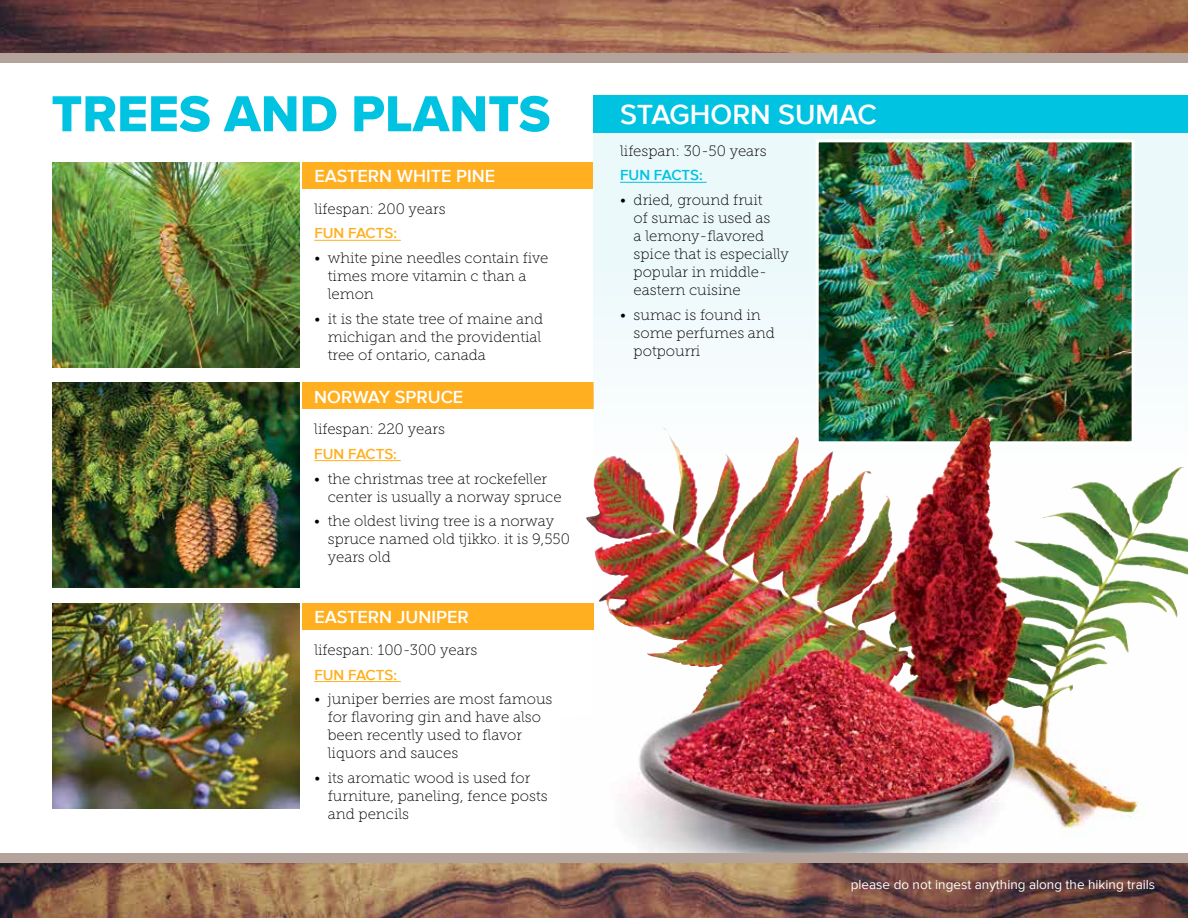
<style>
.page{position:relative;width:1188px;height:918px;background:#fff}
.page>*{position:absolute;margin:0;border:0;box-sizing:border-box;transform-origin:0 0}
.t1{font:52.5px "Proxima Nova S Extrabld";color:#00c2e1}
.t2{font:600 28.5px "Proxima Nova";color:#fff}
.t3{font:600 18px "Proxima Nova";color:#fff}
.t4{font:15px/18px "Museo Slab 100";color:#000}
.t5{font:600 15px "Proxima Nova";letter-spacing:-.005em;color:#ffaf20}
.t6{font:600 15px "Proxima Nova";color:#00c2e1}
.t7{font:13.5px "Proxima Nova";color:#fff}
</style>
<div class="page">
<img style="left:0;top:0;width:1188px;height:53px">
<div style="left:0;top:53px;width:1188px;height:9px;background:#b4a39a"></div>
<img style="left:53px;top:603px;width:246px;height:205px">
<div style="left:302px;top:603px;width:291px;height:27px;background:#ffaf20"></div>
<hr style="left:314px;top:681px;width:87px;height:1px;background:#ffaf20">
<img style="left:53px;top:162px;width:246px;height:205px">
<div style="left:302px;top:162px;width:291px;height:27px;background:#ffaf20"></div>
<hr style="left:314px;top:240px;width:87px;height:1px;background:#ffaf20">
<img style="left:53px;top:382px;width:246px;height:206px">
<div style="left:302px;top:382px;width:291px;height:27px;background:#ffaf20"></div>
<hr style="left:314px;top:460px;width:87px;height:1px;background:#ffaf20">
<img style="left:593px;top:96px;width:595px;height:758px">
<div style="left:594px;top:96px;width:594px;height:37px;background:#00c2e1"></div>
<hr style="left:620px;top:182px;width:87px;height:1px;background:#00c2e1">
<img style="left:820px;top:143px;width:311px;height:297px">
<div style="left:816px;top:139px;width:319px;height:305px;border:3px solid #fff"></div>
<img style="left:825px;top:417px;width:154px;height:211px">
<img style="left:0;top:863px;width:1188px;height:55px">
<div style="left:0;top:854px;width:1188px;height:9px;background:#b4a39a"></div>
<h1 class="t1" style="left:51px;top:75px;width:501px">TREES AND PLANTS</h1>
<p class="t3" style="left:314px;top:166px;width:182px">EASTERN WHITE PINE</p>
<p class="t4" style="left:314px;top:200px;width:133px">lifespan: 200 years</p>
<p class="t5" style="left:314px;top:225px;width:84px">FUN FACTS:</p>
<p class="t4" style="left:328px;top:249px;width:222px;text-indent:-14px">• white pine needles contain five times more vitamin c than a lemon</p>
<p class="t4" style="left:328px;top:310px;width:217px;text-align:justify;text-indent:-14px">• it is the state tree of maine and michigan and the providential tree of ontario, canada</p>
<p class="t3" style="left:314px;top:386px;width:151px">NORWAY SPRUCE</p>
<p class="t4" style="left:314px;top:420px;width:132px">lifespan: 220 years</p>
<p class="t5" style="left:314px;top:445px;width:84px">FUN FACTS:</p>
<p class="t4" style="left:328px;top:470px;width:235px;text-indent:-14px">• the christmas tree at rockefeller center is usually a norway spruce</p>
<p class="t4" style="left:328px;top:512px;width:244px;text-indent:-14px">• the oldest living tree is a norway spruce named old tjikko. it is 9,550 years old</p>
<p class="t3" style="left:314px;top:607px;width:156px">EASTERN JUNIPER</p>
<p class="t4" style="left:314px;top:641px;width:164px">lifespan: 100-300 years</p>
<p class="t5" style="left:314px;top:666px;width:84px">FUN FACTS:</p>
<p class="t4" style="left:328px;top:690px;width:226px;text-indent:-14px">• juniper berries are most famous for flavoring gin and have also been recently used to flavor liquors and sauces</p>
<p class="t4" style="left:328px;top:769px;width:221px;text-indent:-14px">• its aromatic wood is used for furniture, paneling, fence posts and pencils</p>
<h2 class="t2" style="left:620px;top:98px;width:258px">STAGHORN SUMAC</h2>
<p class="t4" style="left:620px;top:142px;width:148px">lifespan: 30-50 years</p>
<p class="t6" style="left:620px;top:167px;width:84px">FUN FACTS:</p>
<p class="t4" style="left:634px;top:191px;width:157px;text-indent:-14px">• dried, ground fruit<br>of sumac is used as<br>a lemony-flavored spice that is especially popular in middle&shy;eastern cuisine</p>
<p class="t4" style="left:634px;top:306px;width:143px;text-indent:-14px">• sumac is found in some perfumes and potpourri</p>
<p class="t7" style="left:851px;top:877px;width:306px">please do not ingest anything along the hiking trails</p>
</div>
